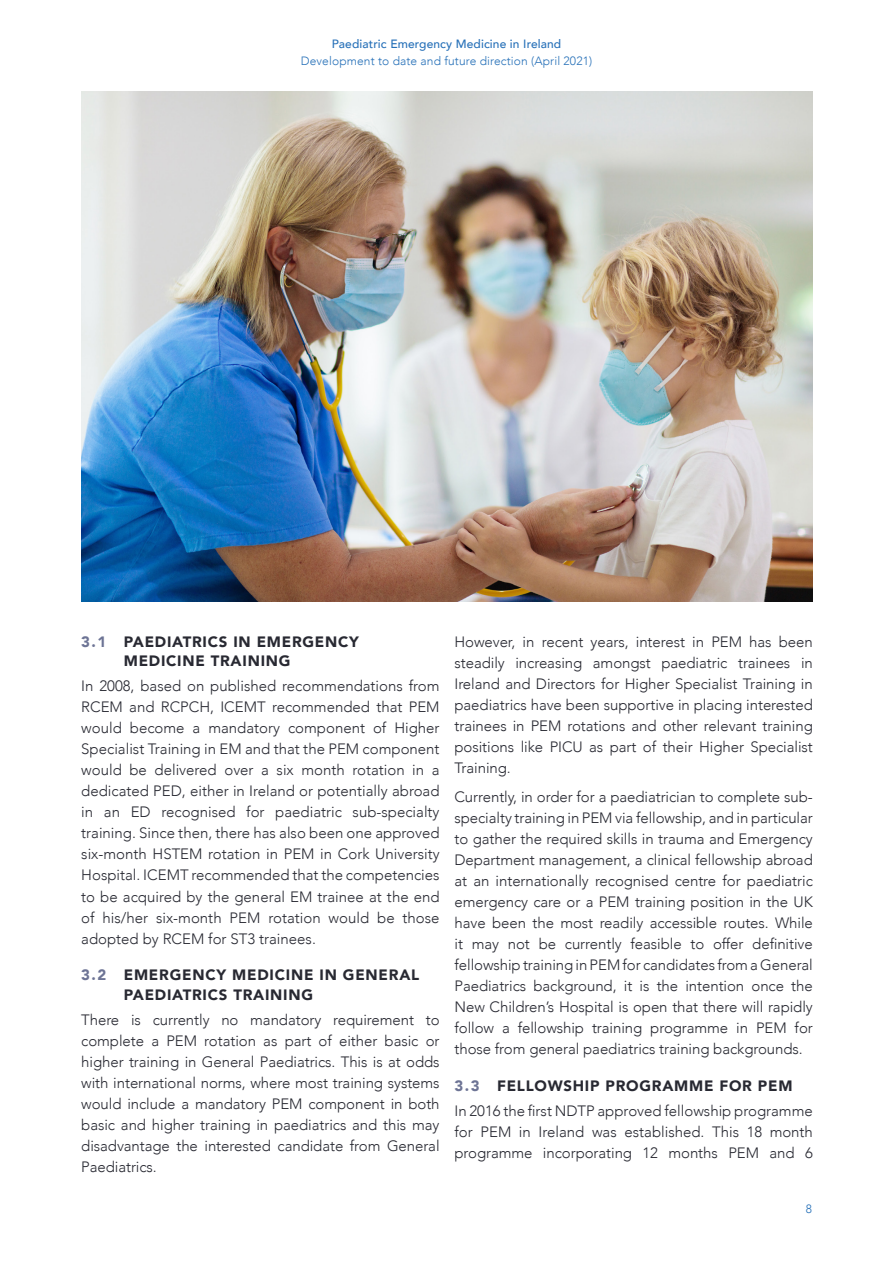
<style>
.page{position:relative;width:893px;height:1263px;background:#fff}
.page>*{position:absolute;margin:0;border:0;box-sizing:border-box;transform-origin:0 0}
.t1{font:300 15px/21px "Avenir";letter-spacing:-.005em;color:#282932;text-align:justify}
.t2{font:900 15px/19.5px "Avenir";letter-spacing:.05em;color:#282932}
.t3{font:300 12px "Avenir";letter-spacing:.01em;color:#2670b8}
.t4{font:500 12px "Avenir";letter-spacing:.01em;color:#2670b8}
.s1{color:#6d7495}
</style>
<div class="page">
<img style="left:81px;top:92px;width:732px;height:510px">
<p class="t4" style="left:332px;top:34px;width:231px">Paediatric Emergency Medicine in Ireland</p>
<p class="t3" style="left:301px;top:54px;width:293px">Development to date and future direction (April 2021)</p>
<p class="t2" style="left:124px;top:631px;width:237px;text-indent:-43px"><span class="s1">3.1</span> PAEDIATRICS IN EMERGENCY<br>MEDICINE TRAINING</p>
<p class="t1" style="left:81px;top:676px;width:360px">In 2008, based on published recommendations from RCEM and RCPCH, ICEMT recommended that PEM would become a mandatory component of Higher Specialist Training in EM and that the PEM component would be delivered over a six month rotation in a dedicated PED, either in Ireland or potentially abroad in an ED recognised for paediatric sub-specialty training. Since then, there has also been one approved six-month HSTEM rotation in PEM in Cork University Hospital. ICEMT recommended that the competencies to be acquired by the general EM trainee at the end of his/her six-month PEM rotation would be those adopted by RCEM for ST3 trainees.</p>
<p class="t2" style="left:124px;top:965px;width:297px;text-indent:-43px"><span class="s1">3.2</span> EMERGENCY MEDICINE IN GENERAL<br>PAEDIATRICS TRAINING</p>
<p class="t1" style="left:81px;top:1009px;width:360px">There is currently no mandatory requirement to complete a PEM rotation as part of either basic or higher training in General Paediatrics. This is at odds with international norms, where most training systems would include a mandatory PEM component in both basic and higher training in paediatrics and this may disadvantage the interested candidate from General Paediatrics.</p>
<p class="t1" style="left:454px;top:631px;width:360px">However, in recent years, interest in PEM has been steadily increasing amongst paediatric trainees in Ireland and Directors for Higher Specialist Training in paediatrics have been supportive in placing interested trainees in PEM rotations and other relevant training positions like PICU as part of their Higher Specialist Training.</p>
<p class="t1" style="left:454px;top:786px;width:360px">Currently, in order for a paediatrician to complete sub&shy;specialty training in PEM via fellowship, and in particular to gather the required skills in trauma and Emergency Department management, a clinical fellowship abroad at an internationally recognised centre for paediatric emergency care or a PEM training position in the UK have been the most readily accessible routes. While it may not be currently feasible to offer definitive fellowship training in PEM for candidates from a General Paediatrics background, it is the intention once the New Children’s Hospital is open that there will rapidly follow a fellowship training programme in PEM for those from general paediatrics training backgrounds.</p>
<p class="t2" style="left:454px;top:1075px;width:339px"><span class="s1">3.3</span> FELLOWSHIP PROGRAMME FOR PEM</p>
<p class="t1" style="left:454px;top:1100px;width:360px">In 2016 the first NDTP approved fellowship programme for PEM in Ireland was established. This 18 month programme incorporating 12 months PEM and 6</p>
<p class="t3" style="left:806px;top:1202px;width:8px">8</p>
</div>
